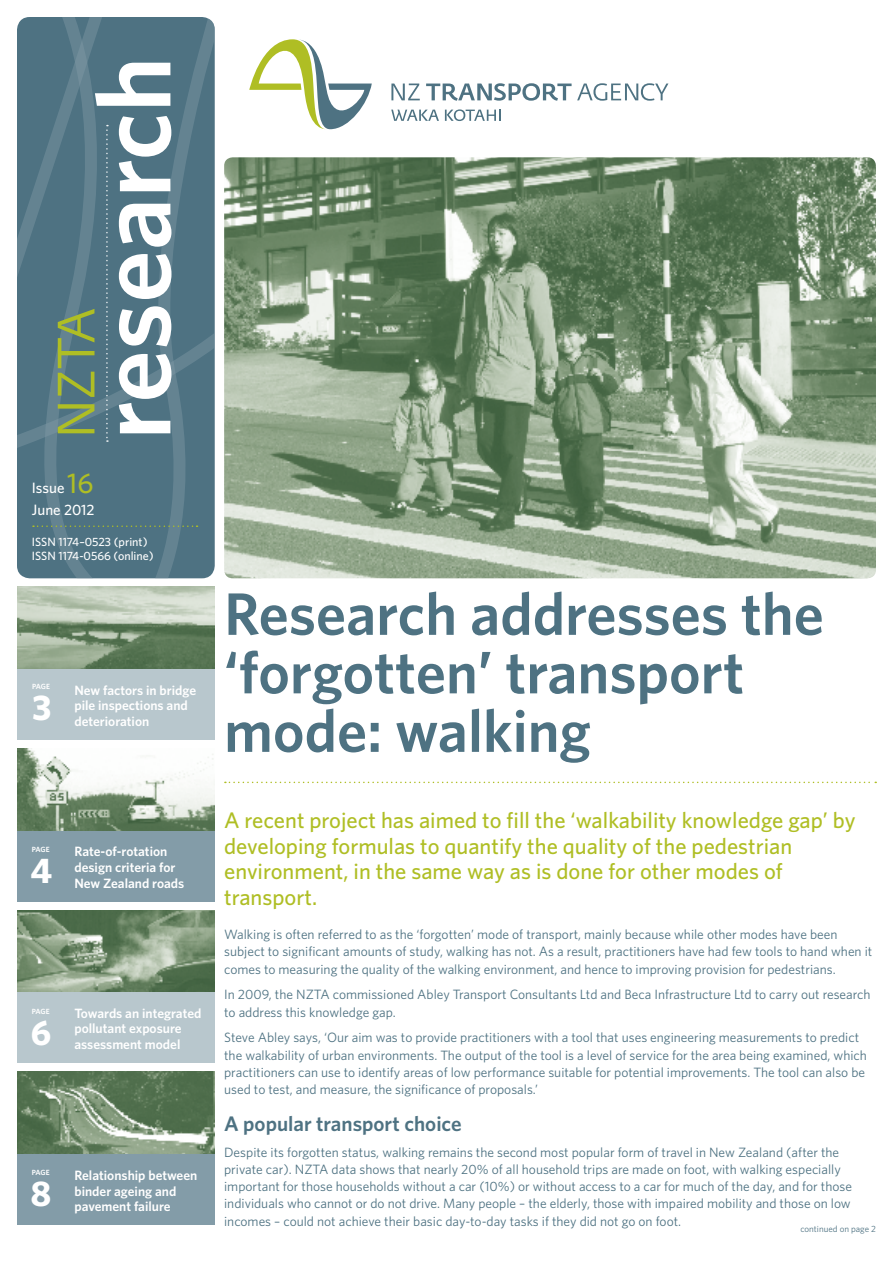
<style>
.page{position:relative;width:893px;height:1263px;background:#fff}
.page>*{position:absolute;margin:0;border:0;box-sizing:border-box;transform-origin:0 0}
.t1{font:600 60px/58.5px "Whitney";color:#4e7282}
.t2{font:700 35.7px "Whitney";color:#fff}
.t3{font:500 22.5px/25.5px "Whitney";color:#afbe24}
.t4{font:600 21px "Whitney";color:#4e7282}
.t5{font:500 15px/22.2px "Whitney";color:#fff}
.t6{font:13.5px/17.2px "Whitney";color:#4e7282}
.t7{font:600 13.5px/15.8px "Whitney";color:#fff}
.t8{font:500 12px/14.4px "Whitney";color:#fff}
.t9{font:9px "Whitney";color:#4e7282}
.t10{font:600 7.5px "Whitney";letter-spacing:-.025em;color:#fff}
.s1{font-size:28.5px;color:#afbe24}
</style>
<div class="page">
<div style="left:17px;top:17px;width:16px;height:561px;background:#4e7282"></div>
<svg style="left:17px;top:36px;width:16px;height:436px;background:#507483"></svg>
<svg style="left:391px;top:110px;width:48px;height:11px"></svg>
<svg style="left:445px;top:109px;width:56px;height:12px"></svg>
<svg style="left:391px;top:84px;width:29px;height:16px"></svg>
<svg style="left:426px;top:83px;width:242px;height:18px"></svg>
<svg style="left:249px;top:39px;width:123px;height:91px"></svg>
<svg style="left:33px;top:17px;width:182px;height:561px;background:#64838f"></svg>
<img style="left:17px;top:1071px;width:198px;height:83px">
<img style="left:17px;top:910px;width:198px;height:83px">
<img style="left:224px;top:157px;width:652px;height:421px">
<img style="left:17px;top:748px;width:198px;height:83px">
<img style="left:17px;top:587px;width:198px;height:83px">
<div style="left:17px;top:831px;width:198px;height:70px;background:#839ca8"></div>
<div style="left:17px;top:993px;width:198px;height:70px;background:#b8c7cd"></div>
<div style="left:17px;top:1154px;width:198px;height:71px;background:#839ca8"></div>
<div style="left:17px;top:670px;width:198px;height:70px;background:#b8c7cd"></div>
<svg style="left:225px;top:782px;width:651px;height:1px"></svg>
<p class="t5" style="left:32px;top:476px;width:64px">Issue <span class="s1">16<br></span>June 2012</p>
<p class="t8" style="left:32px;top:534px;width:123px">ISSN 1174–0523 (print)<br>ISSN 1174-0566 (online)</p>
<p class="t10" style="left:32px;top:682px;width:19px">PAGE</p>
<h2 class="t2" style="left:32px;top:684px;width:21px">3</h2>
<p class="t7" style="left:74px;top:682px;width:123px">New factors in bridge pile inspections and</p>
<p class="t7" style="left:74px;top:713px;width:76px">deterioration</p>
<p class="t10" style="left:32px;top:845px;width:19px">PAGE</p>
<h2 class="t2" style="left:31px;top:847px;width:23px">4</h2>
<p class="t7" style="left:74px;top:843px;width:103px">Rate-of-rotation design criteria for</p>
<p class="t7" style="left:74px;top:875px;width:111px">New Zealand roads</p>
<p class="t10" style="left:32px;top:1006px;width:19px">PAGE</p>
<h2 class="t2" style="left:31px;top:1008px;width:22px">6</h2>
<p class="t7" style="left:74px;top:1005px;width:129px">Towards an integrated pollutant exposure assessment model</p>
<h2 class="t2" style="left:31px;top:1170px;width:23px">8</h2>
<p class="t7" style="left:74px;top:1167px;width:124px">Relationship between binder ageing and pavement failure</p>
<p class="t10" style="left:32px;top:1168px;width:19px">PAGE</p>
<h2 class="t2" style="left:31px;top:1170px;width:21px">7</h2>
<h1 class="t1" style="left:224px;top:583px;width:601px">Research addresses the ‘forgotten’ transport mode: walking</h1>
<h3 class="t3" style="left:224px;top:807px;width:633px">A recent project has aimed to fill the ‘walkability knowledge gap’ by developing formulas to quantify the quality of the pedestrian environment, in the same way as is done for other modes of transport.</h3>
<p class="t6" style="left:224px;top:925px;width:650px">Walking is often referred to as the ‘forgotten’ mode of transport, mainly because while other modes have been subject to significant amounts of study, walking has not. As a result, practitioners have had few tools to hand when it comes to measuring the quality of the walking environment, and hence to improving provision for pedestrians.</p>
<p class="t6" style="left:224px;top:986px;width:648px">In 2009, the NZTA commissioned Abley Transport Consultants Ltd and Beca Infrastructure Ltd to carry out research to address this knowledge gap.</p>
<p class="t6" style="left:224px;top:1029px;width:644px">Steve Abley says, ‘Our aim was to provide practitioners with a tool that uses engineering measurements to predict the walkability of urban environments. The output of the tool is a level of service for the area being examined, which practitioners can use to identify areas of low performance suitable for potential improvements. The tool can also be used to test, and measure, the significance of proposals.’</p>
<h3 class="t4" style="left:224px;top:1110px;width:239px">A popular transport choice</h3>
<p class="t6" style="left:224px;top:1143px;width:629px">Despite its forgotten status, walking remains the second most popular form of travel in New Zealand (after the private car). NZTA data shows that nearly 20% of all household trips are made on foot, with walking especially important for those households without a car (10%) or without access to a car for much of the day, and for those individuals who cannot or do not drive. Many people – the elderly, those with impaired mobility and those on low incomes – could not achieve their basic day-to-day tasks if they did not go on foot.</p>
<p class="t9" style="left:800px;top:1223px;width:77px">continued on page 2</p>
</div>
